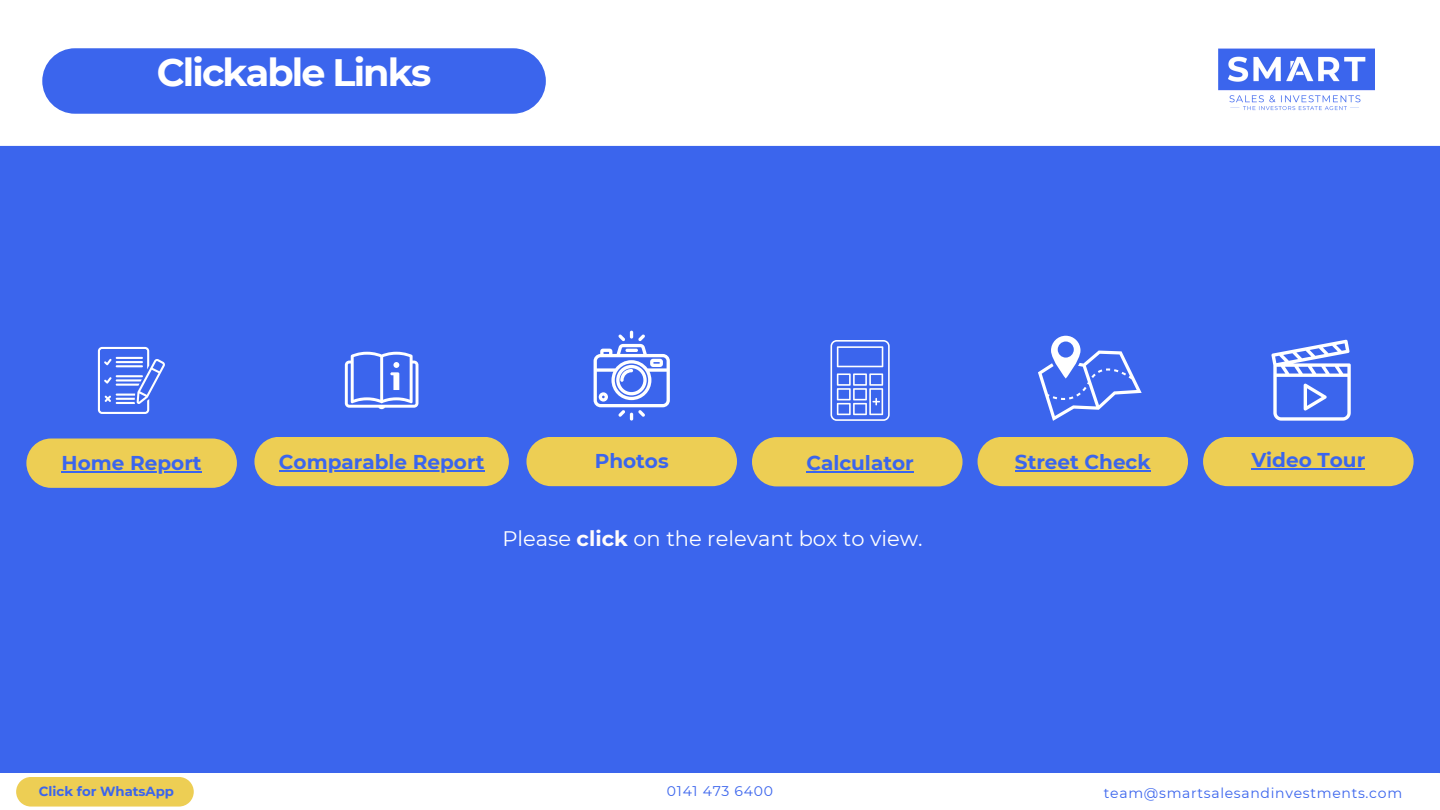
<style>
.page{position:relative;width:1440px;height:810px;background:#3b65ed}
.page>*{position:absolute;margin:0;border:0;box-sizing:border-box;transform-origin:0 0}
.t1{font:700 38.2px "Montserrat";letter-spacing:-.05em;color:#fff}
.t2{font:700 22px "Montserrat";color:#3b65ed}
.t3{font:21px "Montserrat";color:#fff}
.t4{font:700 20px "Montserrat";color:#3b65ed}
.t5{font:14px "Montserrat";letter-spacing:.05em;color:#3b65ed}
.t6{font:700 13.3px "Montserrat";color:#3b65ed}
.s1{font-weight:700;color:#fffbfb}
</style>
<div class="page">
<div style="left:0;top:0;width:1440px;height:146px;background:#fff"></div>
<div style="left:42px;top:48px;width:504px;height:66px;background:#3b65ed;border-radius:33px"></div>
<img style="left:1219px;top:37px;width:156px;height:88px">
<div style="left:0;top:773px;width:1440px;height:37px;background:#fff"></div>
<svg style="left:16px;top:777px;width:178px;height:30px;background:#edd05c"></svg>
<div style="left:254px;top:437px;width:255px;height:49px;background:#edce54;border-radius:25px"></div>
<div style="left:26px;top:439px;width:211px;height:49px;background:#edce54;border-radius:25px"></div>
<svg style="left:98px;top:347px;width:67px;height:67px"></svg>
<svg style="left:345px;top:352px;width:73px;height:57px"></svg>
<svg style="left:594px;top:331px;width:76px;height:90px"></svg>
<svg style="left:831px;top:340px;width:59px;height:81px"></svg>
<svg style="left:1038px;top:336px;width:103px;height:85px"></svg>
<div style="left:526px;top:437px;width:211px;height:49px;background:#edce54;border-radius:25px"></div>
<div style="left:752px;top:437px;width:211px;height:49px;background:#edce54;border-radius:25px"></div>
<div style="left:978px;top:437px;width:210px;height:49px;background:#edce54;border-radius:25px"></div>
<div style="left:1203px;top:437px;width:211px;height:49px;background:#edce54;border-radius:25px"></div>
<svg style="left:1271px;top:340px;width:80px;height:81px"></svg>
<hr style="left:279px;top:470px;width:205px;height:2px;background:#3b65ed">
<hr style="left:62px;top:471px;width:140px;height:2px;background:#3b65ed">
<hr style="left:806px;top:471px;width:108px;height:2px;background:#3b65ed">
<hr style="left:1015px;top:470px;width:136px;height:2px;background:#3b65ed">
<hr style="left:1251px;top:468px;width:114px;height:2px;background:#3b65ed">
<p class="t1" style="left:157px;top:49px;width:276px">Clickable Links</p>
<h2 class="t4" style="left:595px;top:449px;width:75px">Photos</h2>
<h2 class="t4" style="left:806px;top:450px;width:109px">Calculator</h2>
<h2 class="t4" style="left:1015px;top:449px;width:137px">Street Check</h2>
<h2 class="t4" style="left:1251px;top:447px;width:115px">Video Tour</h2>
<p class="t4" style="left:62px;top:450px;width:142px">Home Report</p>
<p class="t4" style="left:279px;top:449px;width:207px">Comparable Report</p>
<p class="t2" style="left:792px;top:447px;width:131px">Calculators</p>
<h2 class="t3" style="left:502px;top:526px;width:422px">Please <span class="s1">click</span> on the relevant box to view.</h2>
<p class="t6" style="left:39px;top:783px;width:137px">Click for WhatsApp</p>
<p class="t5" style="left:1104px;top:785px;width:300px">team@smartsalesandinvestments.com</p>
<p class="t5" style="left:667px;top:783px;width:108px">0141 473 6400</p>
</div>
